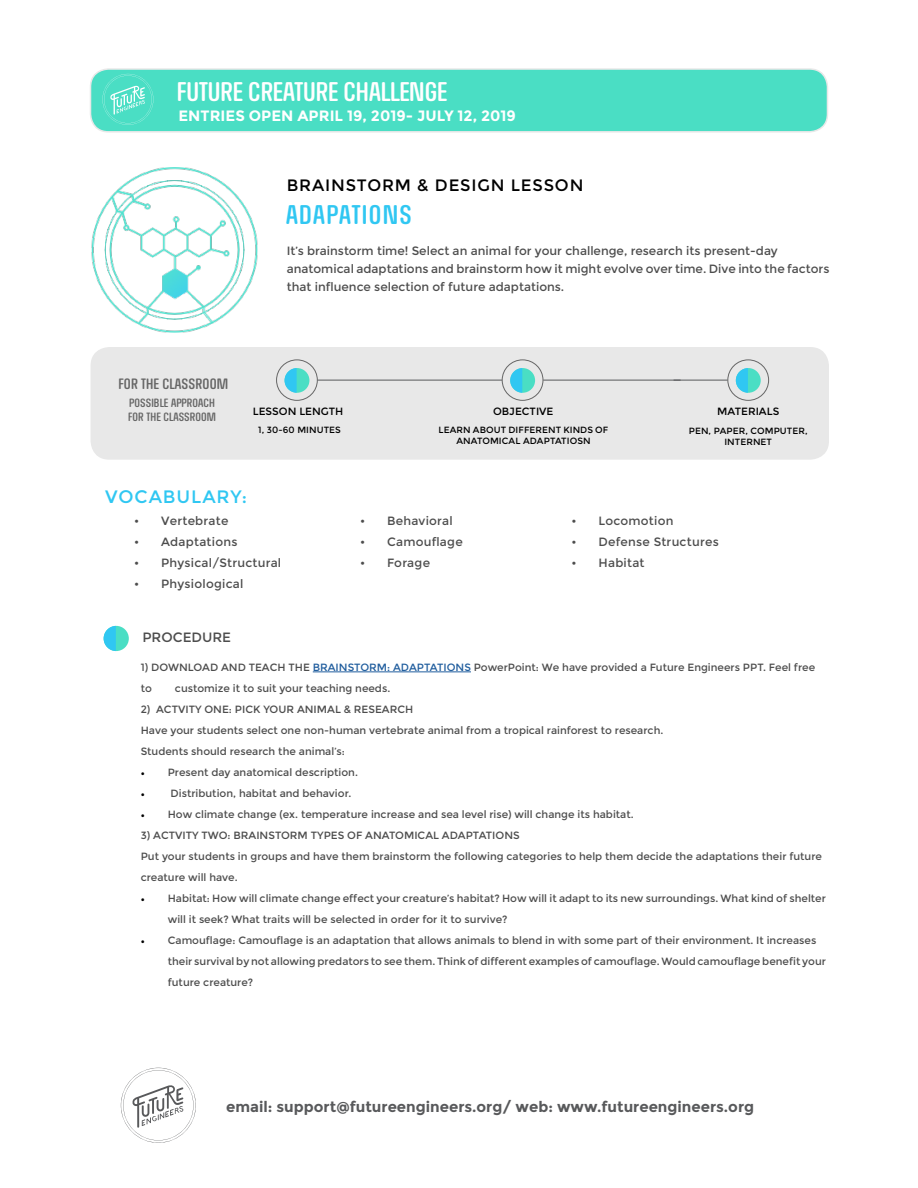
<style>
.page{position:relative;width:918px;height:1188px;background:#fff}
.page>*{position:absolute;margin:0;border:0;box-sizing:border-box;transform-origin:0 0}
.t1{font:27px "RICHARDMILLERROUNDED";color:#fff}
.t2{font:27px "RICHARDMILLERROUNDED";letter-spacing:.05em;color:#30c7f2}
.t3{font:18px "Montserrat";letter-spacing:.05em;color:#30c7f2}
.t4{font:16.5px "Montserrat";letter-spacing:.05em;color:#000}
.t5{font:700 15px "Montserrat";color:#58595b}
.t6{font:700 15px "Montserrat";color:#fff}
.t7{font:15px "RICHARDMILLERROUNDED";letter-spacing:.01em;color:#666}
.t8{font:13.5px "Montserrat";color:#4d4d4d}
.t9{font:12px/18px "Montserrat";color:#4d4d4d}
.t10{font:12px "Montserrat";letter-spacing:.02em;color:#4d4d4d}
.t11{font:12px/14.4px "RICHARDMILLERROUNDED";letter-spacing:.01em;color:#666}
.t12{font:10.5px/21px "Montserrat";color:#4d4d4d}
.t13{font:10.5px "Montserrat";color:#000}
.t14{font:10.5px "Minion Pro";color:#000}
.t15{font:9px/10.8px "Montserrat";letter-spacing:.01em;color:#000;text-align:center}
.s1{color:#215e9e}
.s2{font-family:"Minion Pro";color:#000}
</style>
<div class="page">
<svg style="left:121px;top:1068px;width:75px;height:75px"></svg>
<img style="left:91px;top:168px;width:166px;height:165px">
<div style="left:91px;top:348px;width:737px;height:111px;background:#e8e8e8;border-radius:18px"></div>
<div style="left:91px;top:347px;width:738px;height:113px;border:2px solid #e8e8e8;border-radius:18px"></div>
<div style="left:285px;top:368px;width:24px;height:25px;background:#4adec4;border-radius:50%"></div>
<svg style="left:285px;top:368px;width:12px;height:25px"></svg>
<div style="left:276px;top:360px;width:42px;height:41px;border:1px solid #666;border-radius:50%"></div>
<div style="left:510px;top:368px;width:25px;height:25px;background:#4adec4;border-radius:50%"></div>
<svg style="left:510px;top:368px;width:12px;height:25px"></svg>
<div style="left:502px;top:360px;width:41px;height:41px;border:1px solid #666;border-radius:50%"></div>
<div style="left:736px;top:368px;width:25px;height:25px;background:#4adec4;border-radius:50%"></div>
<svg style="left:736px;top:368px;width:12px;height:25px"></svg>
<div style="left:728px;top:360px;width:41px;height:41px;border:1px solid #666;border-radius:50%"></div>
<hr style="left:318px;top:380px;width:184px;height:1px;background:#58595b">
<hr style="left:543px;top:380px;width:138px;height:1px;background:#58595b">
<hr style="left:674px;top:380px;width:54px;height:1px;background:#58595b">
<div style="left:91px;top:69px;width:736px;height:63px;background:#4adec4;border-radius:18px"></div>
<div style="left:90px;top:68px;width:738px;height:65px;border:2px solid #e8e8e8;border-radius:18px"></div>
<svg style="left:102px;top:74px;width:51px;height:51px"></svg>
<div style="left:104px;top:626px;width:25px;height:25px;background:#4adec4;border-radius:50%"></div>
<svg style="left:104px;top:626px;width:12px;height:25px"></svg>
<hr style="left:313px;top:672px;width:158px;height:1px;background:#215e9e">
<h1 class="t1" style="left:177px;top:78px;width:272px">FUTURE CREATURE CHALLENGE</h1>
<h3 class="t6" style="left:179px;top:107px;width:339px">ENTRIES OPEN APRIL 19, 2019- JULY 12, 2019</h3>
<h3 class="t4" style="left:287px;top:176px;width:298px">BRAINSTORM &amp; DESIGN LESSON</h3>
<h1 class="t2" style="left:286px;top:200px;width:127px">ADAPATIONS</h1>
<p class="t9" style="left:287px;top:242px;width:544px">It’s brainstorm time! Select an animal for your challenge, research its present-day anatomical adaptations and brainstorm how it might evolve over time. Dive into the factors that influence selection of future adaptations.</p>
<h3 class="t7" style="left:118px;top:375px;width:111px">FOR THE CLASSROOM</h3>
<p class="t11" style="left:128px;top:396px;width:89px">POSSIBLE APPROACH<br>FOR THE CLASSROOM</p>
<p class="t13" style="left:253px;top:405px;width:92px">LESSON LENGTH</p>
<p class="t15" style="left:258px;top:425px;width:84px">1, 30-60 MINUTES</p>
<h2 class="t3" style="left:105px;top:486px;width:143px">VOCABULARY:</h2>
<p class="t13" style="left:493px;top:405px;width:62px">OBJECTIVE</p>
<p class="t13" style="left:717px;top:405px;width:64px">MATERIALS</p>
<p class="t15" style="left:689px;top:425px;width:120px">PEN, PAPER, COMPUTER,<br>INTERNET</p>
<p class="t15" style="left:439px;top:425px;width:171px">LEARN ABOUT DIFFERENT KINDS OF<br>ANATOMICAL ADAPTATIOSN</p>
<p class="t10" style="left:134px;top:514px;width:96px">• Vertebrate</p>
<p class="t10" style="left:134px;top:535px;width:105px">• Adaptations</p>
<p class="t10" style="left:134px;top:556px;width:149px">• Physical/Structural</p>
<p class="t10" style="left:134px;top:577px;width:111px">• Physiological</p>
<p class="t10" style="left:360px;top:514px;width:94px">• Behavioral</p>
<p class="t10" style="left:360px;top:535px;width:104px">• Camouflage</p>
<p class="t9" style="left:360px;top:554px;width:72px">• Forage</p>
<p class="t10" style="left:572px;top:514px;width:104px">• Locomotion</p>
<p class="t10" style="left:572px;top:535px;width:149px">• Defense Structures</p>
<p class="t10" style="left:572px;top:556px;width:75px">• Habitat</p>
<p class="t8" style="left:142px;top:629px;width:90px">PROCEDURE</p>
<p class="t12" style="left:141px;top:657px;width:676px">1) DOWNLOAD AND TEACH THE <span class="s1">BRAINSTORM: ADAPTATIONS</span> PowerPoint: We have provided a Future Engineers PPT. Feel free to</p>
<p class="t12" style="left:175px;top:678px;width:217px">customize it to suit your teaching needs.</p>
<p class="t12" style="left:141px;top:699px;width:524px">2) ACTVITY ONE: PICK YOUR ANIMAL &amp; RESEARCH<br>Have your students select one non-human vertebrate animal from a tropical rainforest to research.<br>Students should research the animal’s:</p>
<p class="t12" style="left:141px;top:762px;width:219px"><span class="s2">•</span> Present day anatomical description.</p>
<p class="t14" style="left:141px;top:787px;width:6px">•</p>
<p class="t12" style="left:171px;top:783px;width:182px">Distribution, habitat and behavior.</p>
<p class="t12" style="left:141px;top:804px;width:494px"><span class="s2">•</span> How climate change (ex. temperature increase and sea level rise) will change its habitat.</p>
<p class="t12" style="left:141px;top:825px;width:683px">3) ACTVITY TWO: BRAINSTORM TYPES OF ANATOMICAL ADAPTATIONS<br>Put your students in groups and have them brainstorm the following categories to help them decide the adaptations their future creature will have.</p>
<p class="t12" style="left:168px;top:888px;width:660px;text-indent:-27px"><span class="s2">•</span> Habitat: How will climate change effect your creature’s habitat? How will it adapt to its new surroundings. What kind of shelter will it seek? What traits will be selected in order for it to survive?</p>
<p class="t12" style="left:168px;top:930px;width:660px;text-indent:-27px"><span class="s2">•</span> Camouflage: Camouflage is an adaptation that allows animals to blend in with some part of their environment. It increases their survival by not allowing predators to see them. Think of different examples of camouflage. Would camouflage benefit your future creature?</p>
<h3 class="t5" style="left:226px;top:1098px;width:530px">email: support@futureengineers.org/ web: www.futureengineers.org</h3>
</div>
